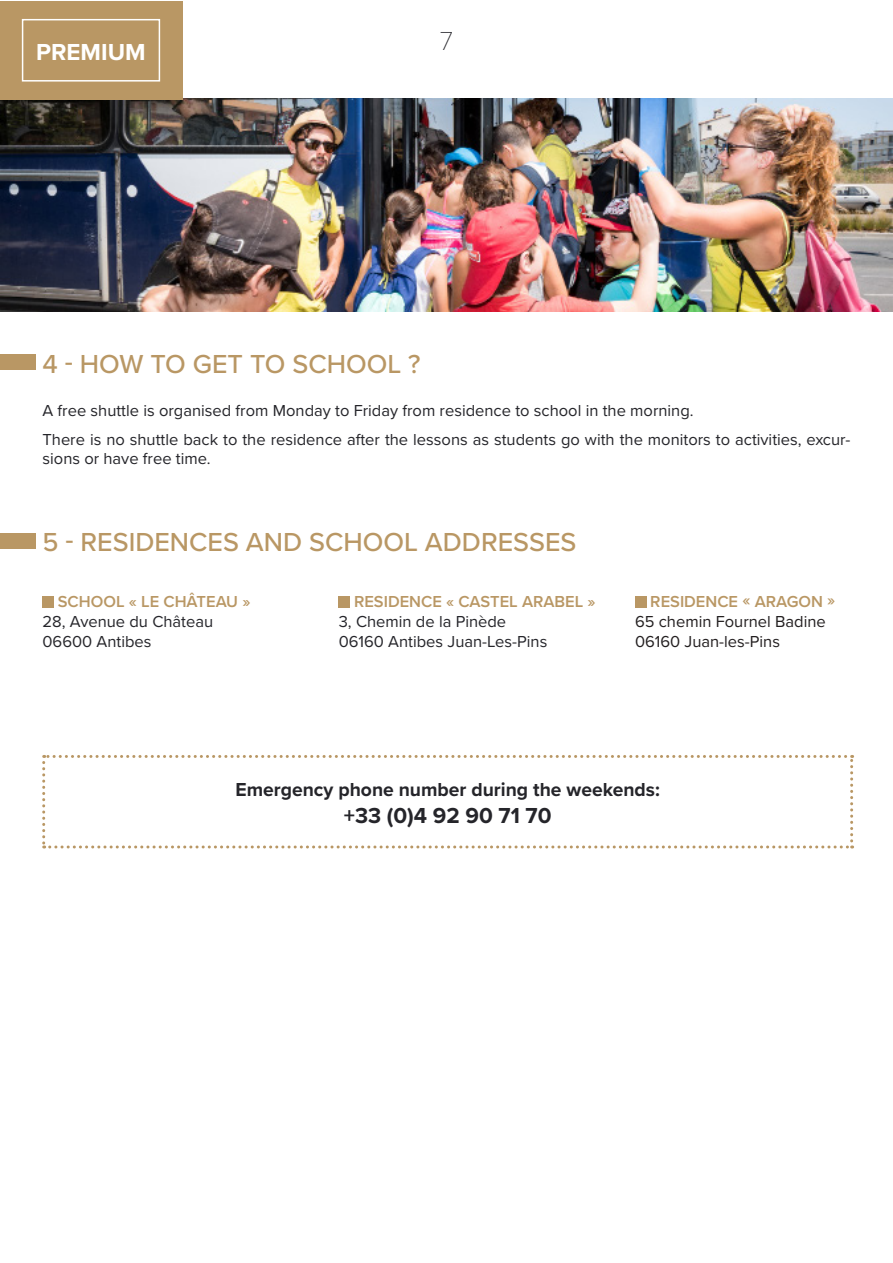
<style>
.page{position:relative;width:893px;height:1263px;background:#fff}
.page>*{position:absolute;margin:0;border:0;box-sizing:border-box;transform-origin:0 0}
.t1{font:500 27px "Proxima Nova";color:#b99764}
.t2{font:100 27px "Proxima Nova T";color:#25252a}
.t3{font:700 24px "Proxima Nova";color:#fff}
.t4{font:700 22.5px "Proxima Nova";color:#25252a}
.t5{font:700 19.5px "Proxima Nova";color:#25252a}
.t6{font:16.5px/19.8px "Proxima Nova";color:#25252a}
.t7{font:600 16.5px "Proxima Nova";color:#b99764}
.t8{font:16.5px "Proxima Nova";color:#231f20}
</style>
<div class="page">
<img style="left:0;top:99px;width:893px;height:212px">
<div style="left:0;top:355px;width:35px;height:15px;background:#b99764"></div>
<div style="left:0;top:533px;width:35px;height:15px;background:#b99764"></div>
<svg style="left:42px;top:755px;width:811px;height:93px"></svg>
<div style="left:43px;top:596px;width:11px;height:11px;background:#b99764"></div>
<div style="left:339px;top:596px;width:11px;height:11px;background:#b99764"></div>
<div style="left:635px;top:596px;width:11px;height:11px;background:#b99764"></div>
<div style="left:0;top:1px;width:182px;height:99px;background:#b99764"></div>
<div style="left:22px;top:19px;width:138px;height:63px;border:2px solid #fff"></div>
<p class="t3" style="left:36px;top:34px;width:111px">PREMIUM</p>
<p class="t2" style="left:440px;top:21px;width:15px">7</p>
<p class="t1" style="left:43px;top:344px;width:380px">4 - HOW TO GET TO SCHOOL ?</p>
<p class="t6" style="left:43px;top:400px;width:653px">A free shuttle is organised from Monday to Friday from residence to school in the morning.</p>
<p class="t6" style="left:43px;top:428px;width:809px">There is no shuttle back to the residence after the lessons as students go with the monitors to activities, excur&shy;sions or have free time.</p>
<p class="t1" style="left:43px;top:522px;width:535px">5 - RESIDENCES AND SCHOOL ADDRESSES</p>
<p class="t7" style="left:58px;top:589px;width:194px">SCHOOL « LE CHÂTEAU »</p>
<p class="t6" style="left:43px;top:611px;width:172px">28, Avenue du Château</p>
<p class="t6" style="left:43px;top:631px;width:111px">06600 Antibes</p>
<p class="t7" style="left:354px;top:589px;width:243px">RESIDENCE « CASTEL ARABEL »</p>
<p class="t6" style="left:339px;top:611px;width:169px">3, Chemin de la Pinède</p>
<p class="t6" style="left:339px;top:631px;width:210px">06160 Antibes Juan-Les-Pins</p>
<p class="t7" style="left:650px;top:589px;width:187px">RESIDENCE « ARAGON »</p>
<p class="t8" style="left:635px;top:609px;width:192px">65 chemin Fournel Badine</p>
<p class="t8" style="left:635px;top:629px;width:147px">06160 Juan-les-Pins</p>
<p class="t5" style="left:235px;top:775px;width:426px">Emergency phone number during the weekends:</p>
<p class="t4" style="left:344px;top:799px;width:209px">+33 (0)4 92 90 71 70</p>
</div>
